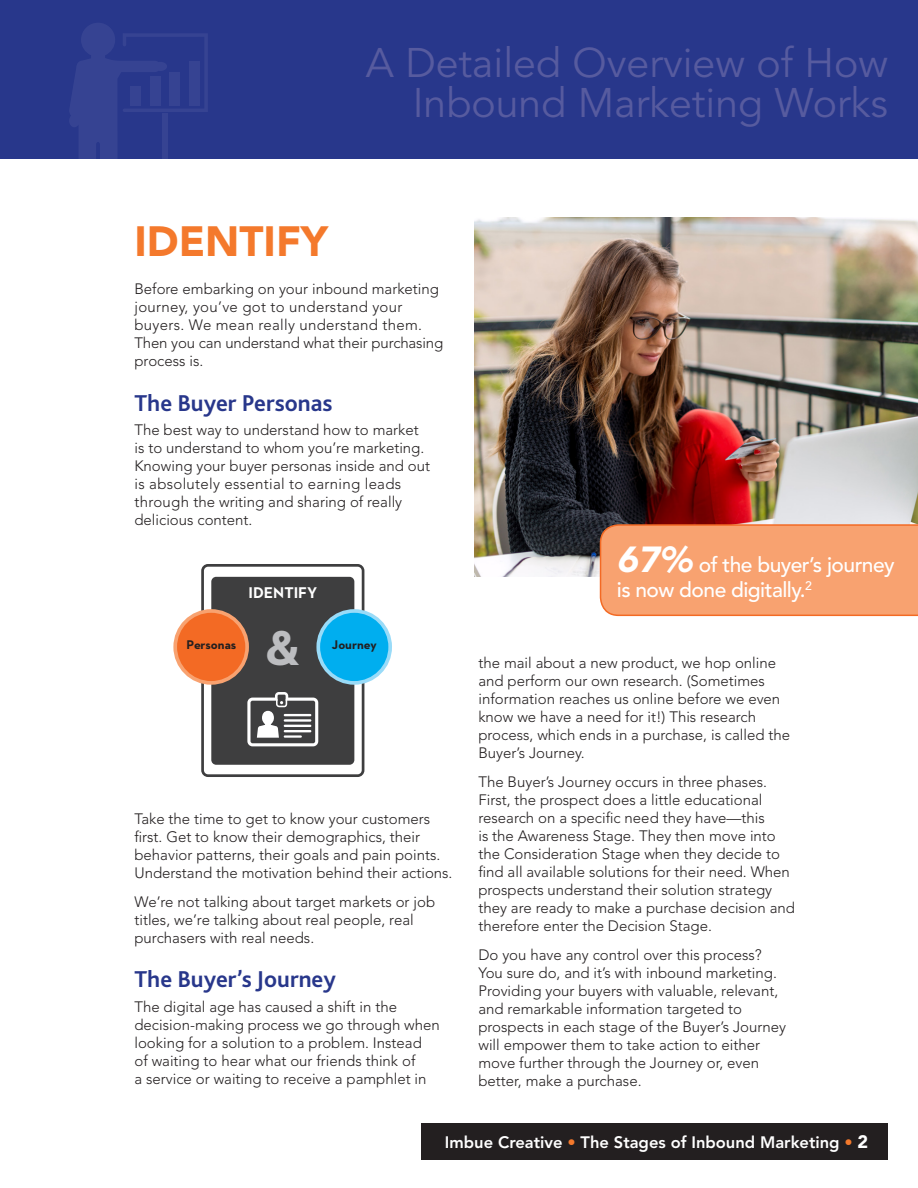
<style>
.page{position:relative;width:918px;height:1188px;background:#fff}
.page>*{position:absolute;margin:0;border:0;box-sizing:border-box;transform-origin:0 0}
.t1{font:700 49.95px "Neutraface 2 Text";color:#bcbdc0}
.Headlines{font:900 42px "Avenir";color:#f4792c}
.t2{font:41.1px/39.2px "Avenir";color:#575b9f;text-align:right}
.Subheads{font:700 24px "Bliss 2";color:#28378b}
.t3{font:500 21px/25.2px "Avenir";letter-spacing:-.025em;color:#fff}
.t4{font:800 16.5px "Avenir";color:#fff}
.t5{font:700 15.9px "Neutraface 2 Text";color:#fff}
.Body_Copy{font:300 15px/18px "Avenir";color:#231f20}
.t6{font:700 12.75px "Neutraface 2 Text";color:#231f20}
.s1{font-weight:900;font-style:italic;font-size:36px}
.s2{color:#f4792c}
.s3{font-weight:900;font-size:18px}
</style>
<div class="page">
<div style="left:422px;top:1123px;width:466px;height:37px;background:#231f20"></div>
<div style="left:0;top:0;width:918px;height:159px;background:#28378b"></div>
<svg style="left:69px;top:23px;width:139px;height:136px"></svg>
<div style="left:163px;top:114px;width:5px;height:45px;background:#364392"></div>
<div style="left:201px;top:564px;width:163px;height:213px;border:3px solid #3e3e3f;border-radius:5px"></div>
<div style="left:211px;top:577px;width:143px;height:188px;background:#3e3e3f;border-radius:5px"></div>
<div style="left:175px;top:611px;width:72px;height:72px;background:#f36a24;border-radius:50%"></div>
<div style="left:173px;top:609px;width:76px;height:76px;border:4px solid #f8a270;border-radius:50%"></div>
<div style="left:318px;top:611px;width:72px;height:72px;background:#00aeef;border-radius:50%"></div>
<div style="left:316px;top:609px;width:76px;height:76px;border:4px solid #99dbf8;border-radius:50%"></div>
<svg style="left:247px;top:692px;width:71px;height:54px"></svg>
<hr style="left:284px;top:735px;width:18px;height:3px;background:#fff">
<img style="left:474px;top:218px;width:444px;height:358px">
<div style="left:600px;top:524px;width:318px;height:92px;background:#f8a270"></div>
<h3 class="t2" style="left:366px;top:45px;width:524px">A Detailed Overview of How<br>Inbound Marketing Works</h3>
<p class="Headlines" style="left:134px;top:216px;width:195px">IDENTIFY</p>
<p class="Body_Copy" style="left:134px;top:280px;width:310px">Before embarking on your inbound marketing journey, you’ve got to understand your buyers. We mean really understand them.<br>Then you can understand what their purchasing process is.</p>
<p class="Subheads" style="left:134px;top:388px;width:200px">The Buyer Personas</p>
<p class="Body_Copy" style="left:134px;top:421px;width:297px">The best way to understand how to market is to understand to whom you’re marketing.<br>Knowing your buyer personas inside and out is absolutely essential to earning leads through the writing and sharing of really delicious content.</p>
<p class="t5" style="left:248px;top:583px;width:70px">IDENTIFY</p>
<p class="t6" style="left:186px;top:636px;width:51px">Personas</p>
<h1 class="t1" style="left:265px;top:616px;width:36px">&amp;</h1>
<p class="t6" style="left:332px;top:636px;width:46px">Journey</p>
<p class="Body_Copy" style="left:134px;top:810px;width:320px">Take the time to get to know your customers first. Get to know their demographics, their behavior patterns, their goals and pain points.<br>Understand the motivation behind their actions.</p>
<p class="Body_Copy" style="left:134px;top:893px;width:302px">We’re not talking about target markets or job titles, we’re talking about real people, real purchasers with real needs.</p>
<p class="Subheads" style="left:134px;top:965px;width:203px">The Buyer’s Journey</p>
<p class="Body_Copy" style="left:134px;top:998px;width:307px">The digital age has caused a shift in the decision-making process we go through when looking for a solution to a problem. Instead<br>of waiting to hear what our friends think of<br>a service or waiting to receive a pamphlet in</p>
<p class="t3" style="left:617px;top:552px;width:279px"><span class="s1">67%</span> of the buyer’s journey is now done digitally.<sup>2</sup></p>
<p class="Body_Copy" style="left:478px;top:654px;width:313px">the mail about a new product, we hop online and perform our own research. (Sometimes information reaches us online before we even know we have a need for it!) This research process, which ends in a purchase, is called the Buyer’s Journey.</p>
<p class="Body_Copy" style="left:478px;top:773px;width:318px">The Buyer’s Journey occurs in three phases.<br>First, the prospect does a little educational research on a specific need they have—this<br>is the Awareness Stage. They then move into the Consideration Stage when they decide to find all available solutions for their need. When prospects understand their solution strategy they are ready to make a purchase decision and therefore enter the Decision Stage.</p>
<p class="Body_Copy" style="left:478px;top:945px;width:309px">Do you have any control over this process?<br>You sure do, and it’s with inbound marketing.<br>Providing your buyers with valuable, relevant, and remarkable information targeted to prospects in each stage of the Buyer’s Journey will empower them to take action to either move further through the Journey or, even better, make a purchase.</p>
<p class="t4" style="left:445px;top:1132px;width:425px">Imbue Creative <span class="s2">•</span> The Stages of Inbound Marketing <span class="s2">•</span> <span class="s3">2</span></p>
</div>
